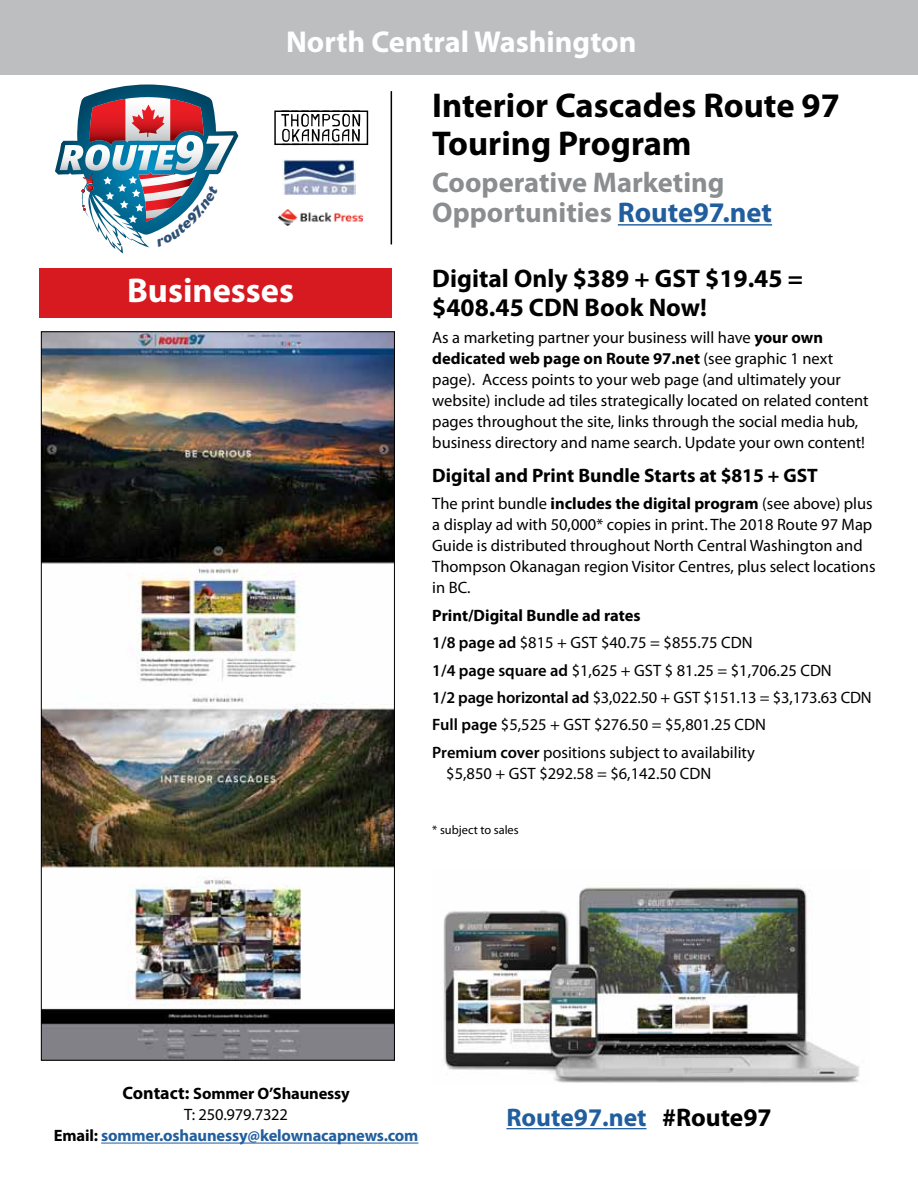
<style>
.page{position:relative;width:918px;height:1188px;background:#fff}
.page>*{position:absolute;margin:0;border:0;box-sizing:border-box;transform-origin:0 0}
.t1{font:700 34.5px/37.5px "Myriad Pro";color:#000}
.t2{font:700 34.5px "Myriad Pro";color:#fff}
.t3{font:700 30.3px "Myriad Pro";color:#fff}
.t4{font:700 28.5px/30px "Myriad Pro";color:#8b8e90}
.t5{font:700 25.5px/28.5px "Myriad Pro";color:#000}
.t6{font:700 25.5px "Myriad Pro";color:#215e9e}
.t7{font:700 19.5px "Myriad Pro";color:#000}
.t8{font:16.5px/21px "Myriad Pro";color:#000}
.t9{font:700 16.5px/21px "Myriad Pro";letter-spacing:-.01em;color:#215e9e;text-align:center}
.t10{font:12.3px "Myriad Pro";color:#000}
.s1{color:#215e9e}
.s2{font-weight:700}
.s3{font-weight:600}
.s4{font-size:18px;color:#000}
.s5{color:#000}
.s6{font-weight:400;color:#000}
</style>
<div class="page">
<hr style="left:618px;top:224px;width:154px;height:2px;background:#215e9e">
<div style="left:274px;top:111px;width:94px;height:34px;border:1px solid #000"></div>
<svg style="left:281px;top:110px;width:79px;height:35px"></svg>
<img style="left:282px;top:160px;width:74px;height:35px">
<hr style="left:391px;top:91px;width:1px;height:153px;background:#000">
<div style="left:39px;top:268px;width:353px;height:50px;background:#d71920"></div>
<img style="left:43px;top:333px;width:350px;height:726px">
<img style="left:442px;top:886px;width:418px;height:197px">
<hr style="left:506px;top:1128px;width:141px;height:1px;background:#215e9e">
<div style="left:0;top:0;width:918px;height:74px;background:#bcbec0"></div>
<hr style="left:101px;top:1143px;width:317px;height:1px;background:#215e9e">
<img style="left:278px;top:210px;width:85px;height:15px">
<svg style="left:55px;top:84px;width:183px;height:169px"></svg>
<h2 class="t3" style="left:286px;top:22px;width:352px">North Central Washington</h2>
<h1 class="t2" style="left:127px;top:268px;width:168px">Businesses</h1>
<h1 class="t1" style="left:432px;top:86px;width:409px">Interior Cascades Route 97<br>Touring Program</h1>
<h3 class="t4" style="left:432px;top:166px;width:341px">Cooperative Marketing<br>Opportunities <span class="s1">Route97.net</span></h3>
<h3 class="t5" style="left:432px;top:263px;width:372px">Digital Only $389 + GST $19.45 = $408.45 CDN Book Now!</h3>
<p class="t8" style="left:432px;top:327px;width:438px">As a marketing partner your business will have <span class="s2">your own dedicated web page on Route 97.net</span> (see graphic 1 next page). Access points to your web page (and ultimately your website) include ad tiles strategically located on related content pages throughout the site, links through the social media hub, business directory and name search. Update your own content!</p>
<p class="t7" style="left:432px;top:462px;width:387px">Digital and Print Bundle Starts at $815 + GST</p>
<p class="t8" style="left:432px;top:493px;width:445px">The print bundle <span class="s2">includes the digital program</span> (see above) plus a display ad with 50,000* copies in print. The 2018 Route 97 Map Guide is distributed throughout North Central Washington and Thompson Okanagan region Visitor Centres, plus select locations in BC.</p>
<p class="t8" style="left:432px;top:601px;width:441px;line-height:27.5px"><span class="s2">Print/Digital Bundle ad rates<br></span><span class="s3">1/8 page ad</span> $815 + GST $40.75 = $855.75 CDN<br><span class="s3">1/4 page square ad</span> $1,625 + GST $ 81.25 = $1,706.25 CDN<br><span class="s3">1/2 page horizontal ad</span> $3,022.50 + GST $151.13 = $3,173.63 CDN <span class="s3">Full page</span> $5,525 + GST $276.50 = $5,801.25 CDN<br><span class="s3">Premium cover</span> positions subject to availability</p>
<p class="t8" style="left:446px;top:763px;width:267px">$5,850 + GST $292.58 = $6,142.50 CDN</p>
<p class="t10" style="left:432px;top:822px;width:88px">* subject to sales</p>
<p class="t9" style="left:54px;top:1083px;width:366px"><span class="s4">Contact:</span> <span class="s5">Sommer O’Shaunessy<br></span><span class="s6">T: 250.979.7322<br></span><span class="s5">Email:</span> sommer.oshaunessy@kelownacapnews.com</p>
<h3 class="t6" style="left:506px;top:1101px;width:267px">Route97.net <span class="s5">#Route97</span></h3>
</div>
